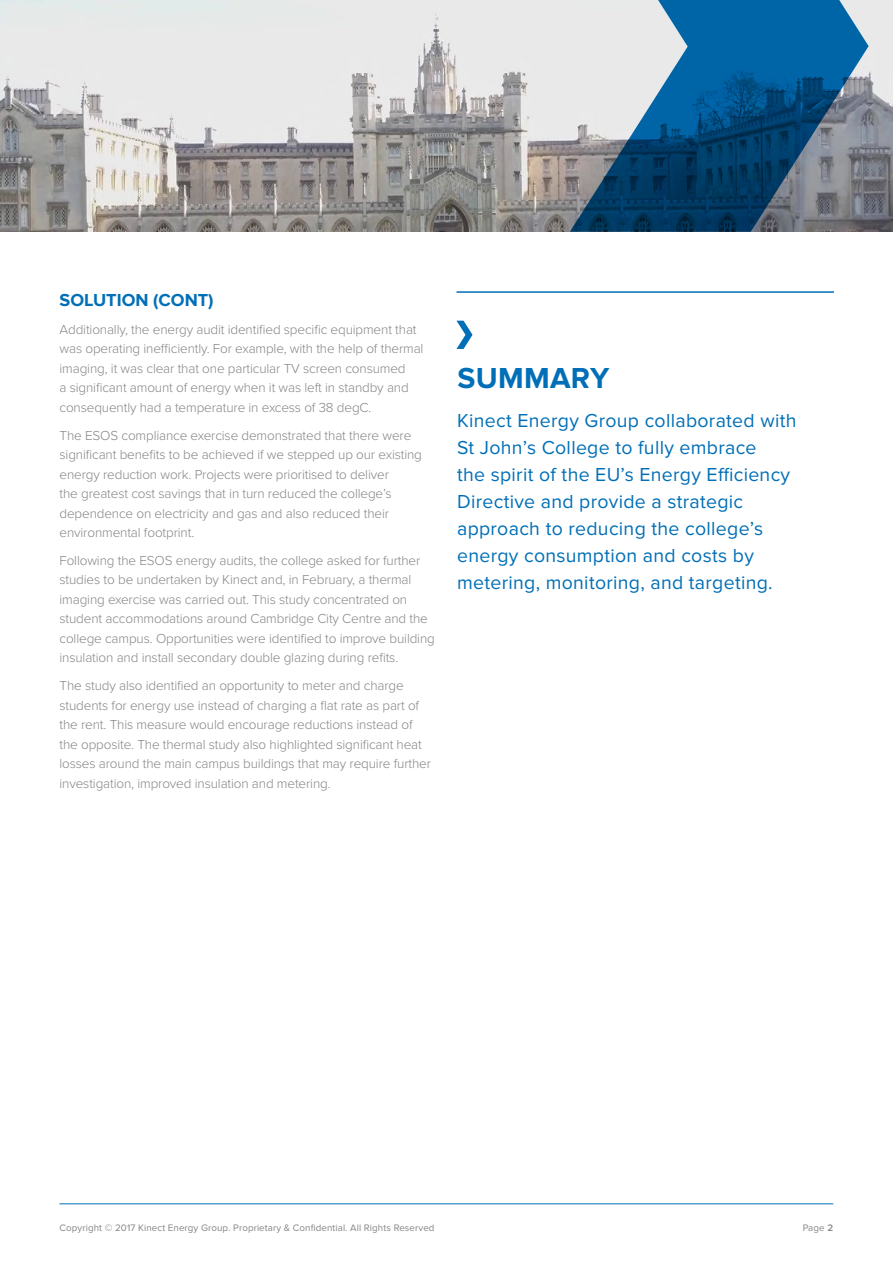
<style>
.page{position:relative;width:893px;height:1263px;background:#fff}
.page>*{position:absolute;margin:0;border:0;box-sizing:border-box;transform-origin:0 0}
.t1{font:700 30px "Proxima Nova";letter-spacing:.01em;color:#006fb7}
.t2{font:19.5px/27px "Proxima Nova";letter-spacing:.015em;color:#006fb7}
.t3{font:700 18px "Proxima Nova";color:#006fb7}
.t4{font:300 13.5px/19.5px "Proxima Nova";letter-spacing:-.01em;color:#878483}
.t5{font:9.75px "Proxima Nova";letter-spacing:.01em;color:#878483}
.s1{font-weight:600}
</style>
<div class="page">
<hr style="left:60px;top:1203px;width:773px;height:1px;background:#006fb7">
<img style="left:0;top:0;width:893px;height:232px">
<svg style="left:570px;top:0;width:299px;height:232px;background:#487798"></svg>
<hr style="left:456px;top:291px;width:378px;height:2px;background:#006fb7">
<svg style="left:456px;top:321px;width:17px;height:28px"></svg>
<h3 class="t3" style="left:60px;top:289px;width:156px">SOLUTION (CONT)</h3>
<p class="t4" style="left:60px;top:319px;width:365px">Additionally, the energy audit identified specific equipment that was operating inefficiently. For example, with the help of thermal imaging, it was clear that one particular TV screen consumed<br>a significant amount of energy when it was left in standby and consequently had a temperature in excess of 38 degC.</p>
<p class="t4" style="left:60px;top:424px;width:364px">The ESOS compliance exercise demonstrated that there were significant benefits to be achieved if we stepped up our existing energy reduction work. Projects were prioritised to deliver<br>the greatest cost savings that in turn reduced the college’s dependence on electricity and gas and also reduced their environmental footprint.</p>
<p class="t4" style="left:60px;top:550px;width:377px">Following the ESOS energy audits, the college asked for further studies to be undertaken by Kinect and, in February, a thermal imaging exercise was carried out. This study concentrated on student accommodations around Cambridge City Centre and the college campus. Opportunities were identified to improve building insulation and install secondary double glazing during refits.</p>
<p class="t4" style="left:60px;top:675px;width:373px">The study also identified an opportunity to meter and charge students for energy use instead of charging a flat rate as part of the rent. This measure would encourage reductions instead of the opposite. The thermal study also highlighted significant heat losses around the main campus buildings that may require further investigation, improved insulation and metering.</p>
<h1 class="t1" style="left:458px;top:361px;width:153px">SUMMARY</h1>
<p class="t2" style="left:457px;top:407px;width:341px">Kinect Energy Group collaborated with St John’s College to fully embrace<br>the spirit of the EU’s Energy Efficiency Directive and provide a strategic approach to reducing the college’s energy consumption and costs by metering, monitoring, and targeting.</p>
<p class="t5" style="left:60px;top:1222px;width:377px">Copyright © 2017 Kinect Energy Group. Proprietary &amp; Confidential. All Rights Reserved</p>
<p class="t5" style="left:803px;top:1222px;width:32px">Page <span class="s1">2</span></p>
</div>
